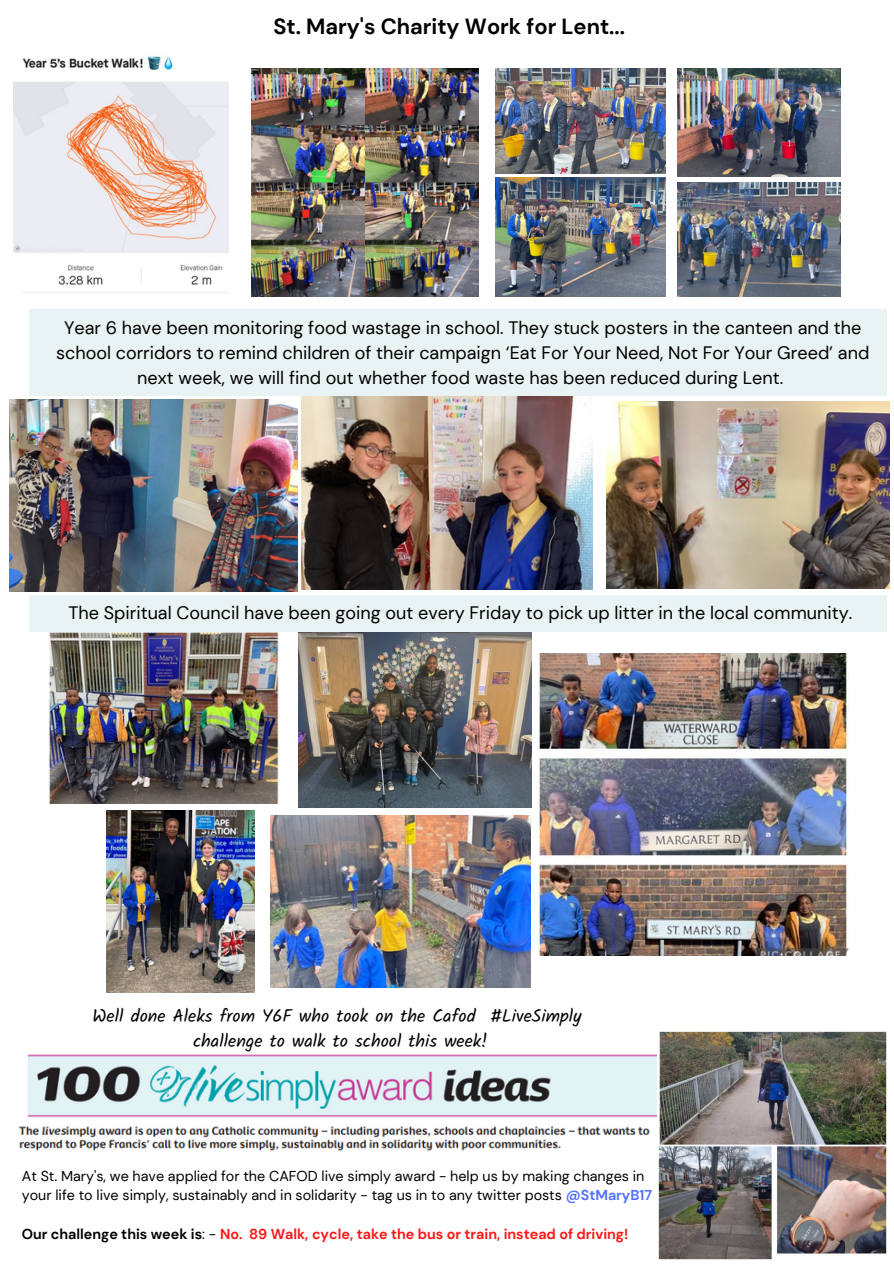
<style>
.page{position:relative;width:894px;height:1264px;background:#fff}
.page>*{position:absolute;margin:0;border:0;box-sizing:border-box;transform-origin:0 0}
.t1{font:700 21.9px "DM Sans";color:#000}
.t2{font:18px/24.8px "DM Sans";color:#000;text-align:center}
.t3{font:18px "Kalam";color:#000}
.t4{font:14.25px/19.5px "DM Sans";color:#000}
.t5{font:700 14.25px "DM Sans";color:#ff1616}
.s1{font-weight:700;color:#5271ff}
.s2{color:#000}
.s3{font-weight:400;color:#000}
</style>
<div class="page">
<div style="left:29px;top:310px;width:857px;height:86px;background:#eaf3f4"></div>
<img style="left:9px;top:399px;width:288px;height:192px">
<img style="left:302px;top:396px;width:290px;height:193px">
<img style="left:606px;top:401px;width:282px;height:187px">
<div style="left:29px;top:595px;width:857px;height:37px;background:#eaf3f4"></div>
<img style="left:47px;top:632px;width:232px;height:171px">
<img style="left:107px;top:810px;width:148px;height:182px">
<img style="left:530px;top:654px;width:319px;height:301px">
<img style="left:270px;top:815px;width:260px;height:172px">
<img style="left:298px;top:632px;width:233px;height:175px">
<img style="left:18px;top:1126px;width:632px;height:25px">
<img style="left:27px;top:1054px;width:630px;height:64px">
<img style="left:13px;top:56px;width:215px;height:237px">
<img style="left:251px;top:69px;width:227px;height:227px">
<img style="left:495px;top:69px;width:170px;height:104px">
<img style="left:495px;top:178px;width:170px;height:118px">
<img style="left:677px;top:69px;width:163px;height:108px">
<img style="left:677px;top:183px;width:163px;height:113px">
<img style="left:658px;top:1031px;width:228px;height:228px">
<p class="t1" style="left:273px;top:13px;width:353px">St. Mary's Charity Work for Lent...</p>
<p class="t2" style="left:56px;top:315px;width:814px">Year 6 have been monitoring food wastage in school. They stuck posters in the canteen and the school corridors to remind children of their campaign ‘Eat For Your Need, Not For Your Greed’ and next week, we will find out whether food waste has been reduced during Lent.</p>
<p class="t2" style="left:68px;top:600px;width:785px">The Spiritual Council have been going out every Friday to pick up litter in the local community.</p>
<p class="t3" style="left:92px;top:1005px;width:490px">Well done Aleks from Y6F who took on the Cafod #LiveSimply</p>
<p class="t3" style="left:193px;top:1030px;width:296px">challenge to walk to school this week!</p>
<p class="t4" style="left:22px;top:1165px;width:631px">At St. Mary's, we have applied for the CAFOD live simply award - help us by making changes in your life to live simply, sustainably and in solidarity - tag us in to any twitter posts <span class="s1">@StMaryB17</span></p>
<p class="t5" style="left:22px;top:1225px;width:607px"><span class="s2">Our challenge this week is</span><span class="s3">: -</span> No. 89 Walk, cycle, take the bus or train, instead of driving!</p>
</div>
